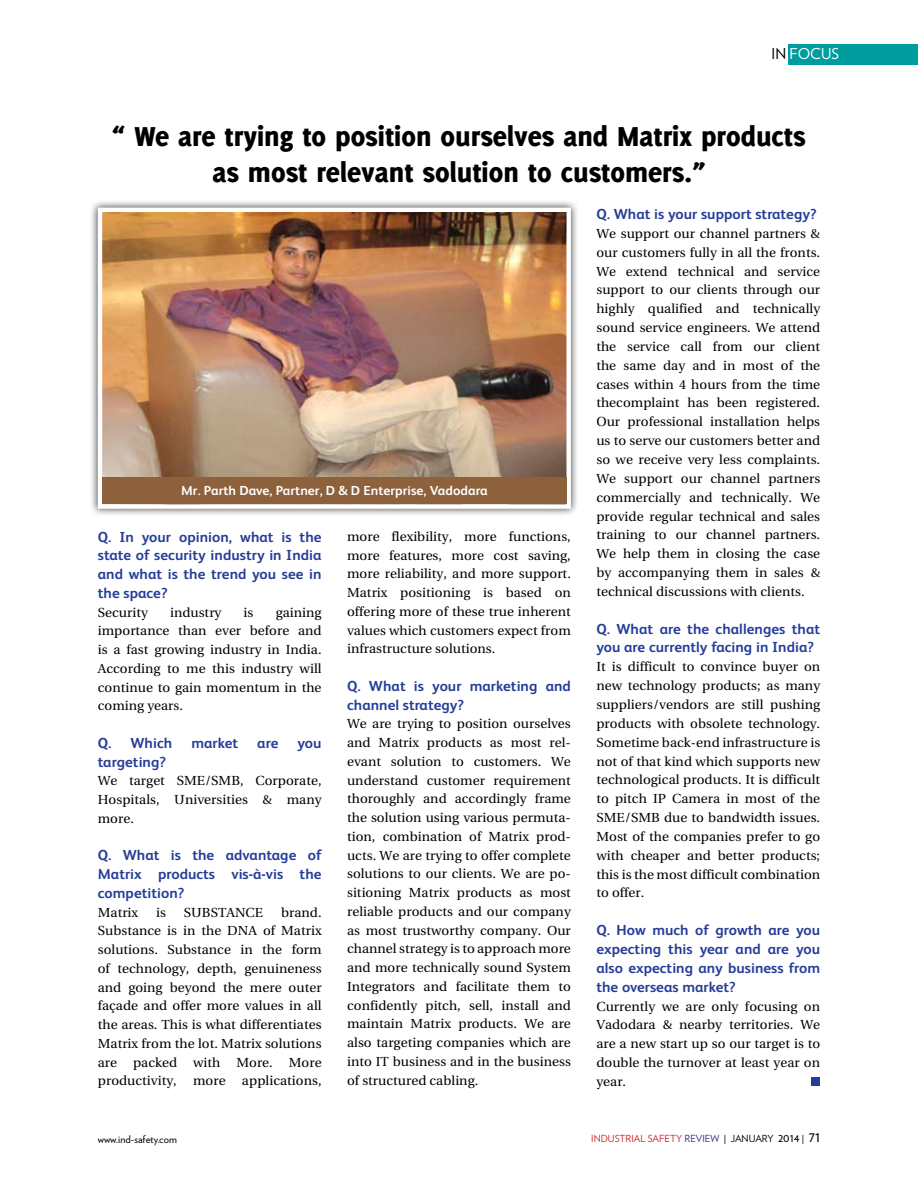
<style>
.page{position:relative;width:918px;height:1188px;background:#fff}
.page>*{position:absolute;margin:0;border:0;box-sizing:border-box;transform-origin:0 0}
.t1{font:800 30px/36px "Delicious";color:#000;text-align:center}
.t2{font:15px "Verlag";color:#fff}
.t3{font:700 14.55px/18.8px "FS Albert";letter-spacing:.005em;color:#253d98;text-align:justify}
.t4{font:13.05px/18.8px "Utopia";letter-spacing:.005em;color:#000;text-align:justify}
.t5{font:700 13.05px "FS Albert";letter-spacing:.005em;color:#fff}
.t6{font:10.5px "Verlag";color:#000}
.t7{font:9.75px "Verlag";color:#da2128}
.s1{color:#000}
.s2{color:#303188}
.s3{font-size:12px;color:#000}
.s4{font-size:15px;color:#000}
</style>
<div class="page">
<div style="left:788px;top:44px;width:130px;height:20px;background:#009d9f"></div>
<div style="left:90px;top:199px;width:495px;height:324px;background:#000;opacity:.75"></div>
<img style="left:103px;top:213px;width:463px;height:265px">
<div style="left:98px;top:208px;width:473px;height:301px;border:4px solid #fff"></div>
<div style="left:102px;top:478px;width:465px;height:26px;background:#8d613c"></div>
<div style="left:812px;top:1077px;width:8px;height:9px;background:#253d98"></div>
<p class="t2" style="left:772px;top:43px;width:69px"><span class="s1">IN</span> FOCUS</p>
<h1 class="t1" style="left:112px;top:117px;width:695px">“ We are trying to position ourselves and Matrix products as most relevant solution to customers.”</h1>
<p class="t5" style="left:181px;top:483px;width:308px">Mr. Parth Dave, Partner, D &amp; D Enterprise, Vadodara</p>
<p class="t3" style="left:98px;top:527px;width:225px">Q. In your opinion, what is the state of security industry in India and what is the trend you see in the space?</p>
<p class="t4" style="left:98px;top:603px;width:52px">Security</p>
<p class="t4" style="left:170px;top:603px;width:53px">industry</p>
<p class="t4" style="left:244px;top:603px;width:11px">is</p>
<p class="t4" style="left:98px;top:603px;width:225px;text-indent:178px">gaining importance than ever before and is a fast growing industry in India.<br>According to me this industry will continue to gain momentum in the coming years.</p>
<p class="t3" style="left:98px;top:733px;width:76px">Q. Which</p>
<p class="t3" style="left:191px;top:733px;width:48px">market</p>
<p class="t3" style="left:257px;top:733px;width:23px">are</p>
<p class="t3" style="left:298px;top:733px;width:26px">you</p>
<p class="t3" style="left:98px;top:752px;width:70px">targeting?</p>
<p class="t4" style="left:98px;top:772px;width:225px">We target SME/SMB, Corporate, Hospitals, Universities &amp; many more.</p>
<p class="t3" style="left:98px;top:846px;width:225px">Q. What is the advantage of Matrix products vis-à-vis the competition?</p>
<p class="t4" style="left:98px;top:903px;width:42px">Matrix</p>
<p class="t4" style="left:156px;top:903px;width:11px">is</p>
<p class="t4" style="left:184px;top:903px;width:81px">SUBSTANCE</p>
<p class="t4" style="left:98px;top:903px;width:225px;text-indent:183px">brand.<br>Substance is in the DNA of Matrix solutions. Substance in the form of technology, depth, genuineness and going beyond the mere outer façade and offer more values in all the areas. This is what differentiates Matrix from the lot. Matrix solutions are packed with More. More productivity, more applications,</p>
<p class="t4" style="left:347px;top:527px;width:225px">more flexibility, more functions, more features, more cost saving, more reliability, and more support.<br>Matrix positioning is based on offering more of these true inherent values which customers expect from infrastructure solutions.</p>
<p class="t3" style="left:347px;top:676px;width:225px">Q. What is your marketing and channel strategy?</p>
<p class="t4" style="left:347px;top:715px;width:225px">We are trying to position ourselves and Matrix products as most rel&shy;evant solution to customers. We understand customer requirement thoroughly and accordingly frame the solution using various permuta&shy;tion, combination of Matrix prod&shy;ucts. We are trying to offer complete solutions to our clients. We are po&shy;sitioning Matrix products as most reliable products and our company as most trustworthy company. Our channel strategy is to approach more and more technically sound System Integrators and facilitate them to confidently pitch, sell, install and maintain Matrix products. We are also targeting companies which are into IT business and in the business of structured cabling.</p>
<p class="t3" style="left:596px;top:205px;width:222px">Q. What is your support strategy?</p>
<p class="t4" style="left:596px;top:224px;width:225px">We support our channel partners &amp; our customers fully in all the fronts.<br>We extend technical and service support to our clients through our highly qualified and technically sound service engineers. We attend the service call from our client the same day and in most of the cases within 4 hours from the time thecomplaint has been registered.<br>Our professional installation helps us to serve our customers better and so we receive very less complaints.<br>We support our channel partners commercially and technically. We provide regular technical and sales training to our channel partners.<br>We help them in closing the case by accompanying them in sales &amp; technical discussions with clients.</p>
<p class="t3" style="left:596px;top:619px;width:225px">Q. What are the challenges that you are currently facing in India?</p>
<p class="t4" style="left:596px;top:658px;width:225px">It is difficult to convince buyer on new technology products; as many suppliers/vendors are still pushing products with obsolete technology.<br>Sometime back-end infrastructure is not of that kind which supports new technological products. It is difficult to pitch IP Camera in most of the SME/SMB due to bandwidth issues.<br>Most of the companies prefer to go with cheaper and better products; this is the most difficult combination to offer.</p>
<p class="t3" style="left:596px;top:921px;width:225px">Q. How much of growth are you expecting this year and are you also expecting any business from the overseas market?</p>
<p class="t4" style="left:596px;top:997px;width:225px">Currently we are only focusing on Vadodara &amp; nearby territories. We are a new start up so our target is to double the turnover at least year on year.</p>
<p class="t6" style="left:98px;top:1131px;width:81px">www.ind-safety.com</p>
<p class="t7" style="left:591px;top:1131px;width:230px">INDUSTRIAL SAFETY <span class="s2">REVIEW</span> <span class="s1">| JANUARY</span> <span class="s3">2014</span> <span class="s1">|</span> <span class="s4">71</span></p>
</div>
